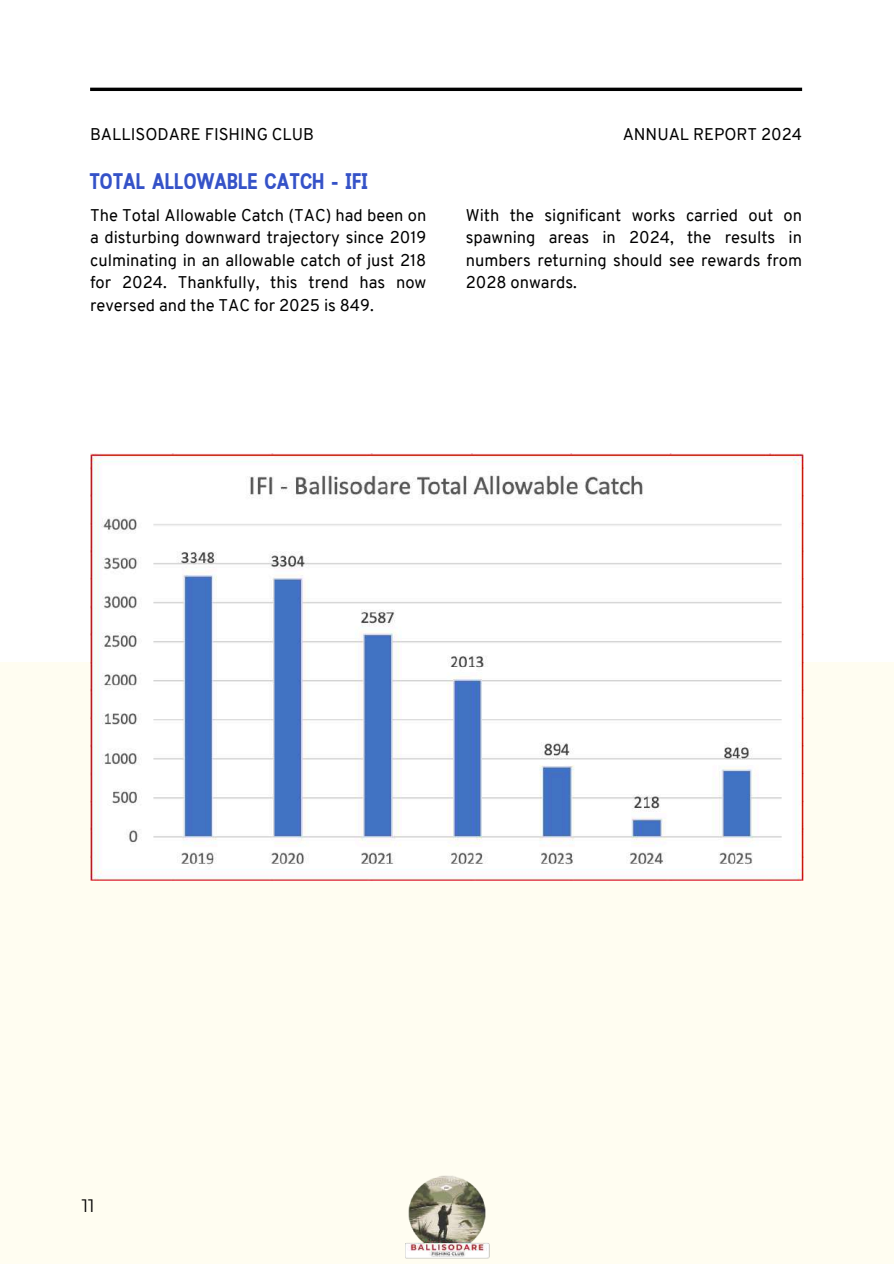
<style>
.page{position:relative;width:894px;height:1264px;background:#fff}
.page>*{position:absolute;margin:0;border:0;box-sizing:border-box;transform-origin:0 0}
.t1{font:700 22.5px "Cloud Cond";color:#3552c8}
.t2{font:18px "Montserrat";color:#000}
.t3{font:16.5px/22.5px "Overpass";color:#000001;text-align:justify}
.t4{font:16.5px "Overpass";color:#000}
</style>
<div class="page">
<div style="left:0;top:662px;width:893px;height:601px;background:#fffdf1"></div>
<hr style="left:90px;top:88px;width:711px;height:3px;background:#000">
<img style="left:90px;top:453px;width:713px;height:427px">
<img style="left:405px;top:1175px;width:85px;height:84px">
<p class="t4" style="left:90px;top:127px;width:225px">BALLISODARE FISHING CLUB</p>
<p class="t4" style="left:622px;top:127px;width:181px">ANNUAL REPORT 2024</p>
<h1 class="t1" style="left:89px;top:172px;width:280px">TOTAL ALLOWABLE CATCH - IFI</h1>
<p class="t3" style="left:90px;top:205px;width:338px">The Total Allowable Catch (TAC) had been on a disturbing downward trajectory since 2019 culminating in an allowable catch of just 218 for 2024. Thankfully, this trend has now reversed and the TAC for 2025 is 849.</p>
<p class="t3" style="left:465px;top:205px;width:338px">With the significant works carried out on spawning areas in 2024, the results in numbers returning should see rewards from 2028 onwards.</p>
<p class="t2" style="left:82px;top:1194px;width:14px">11</p>
</div>
